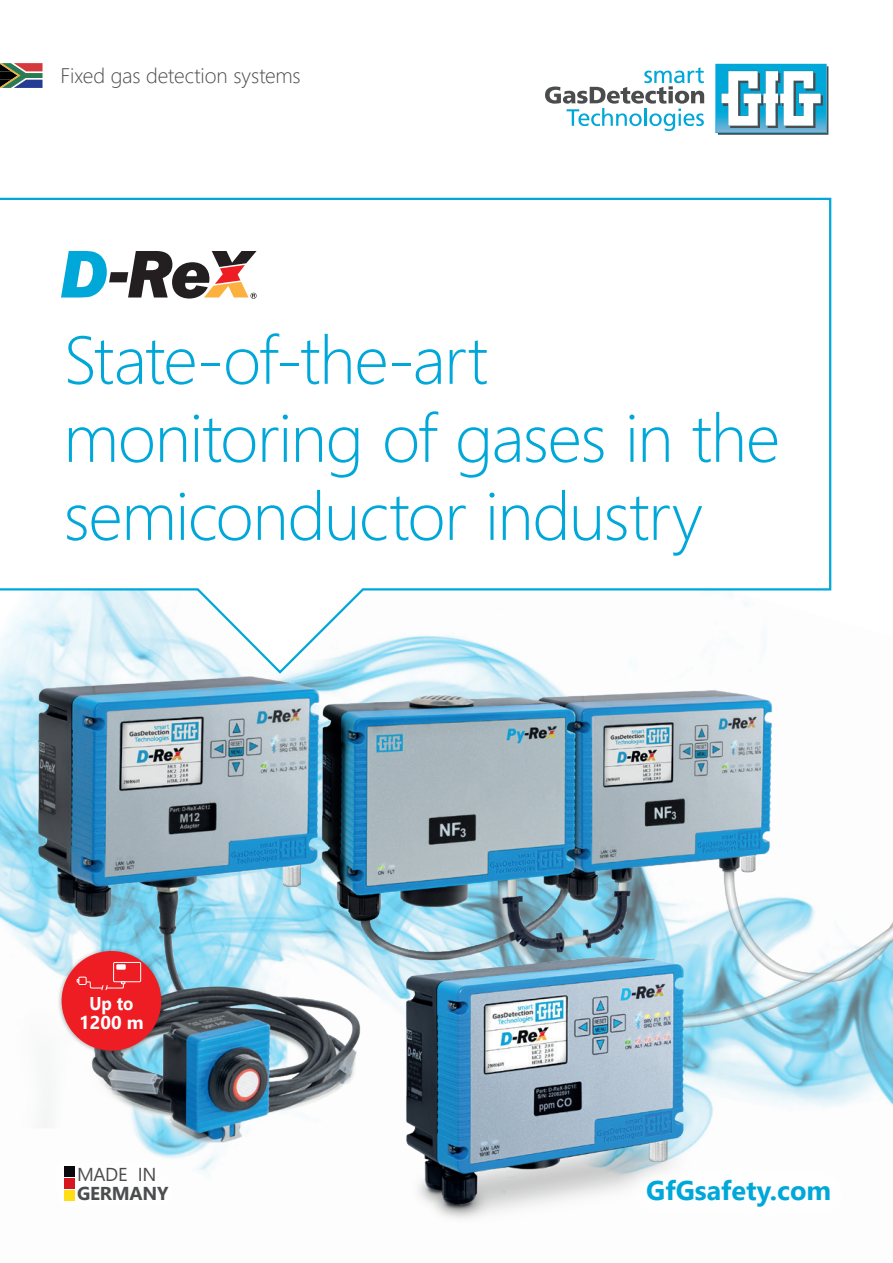
<style>
.page{position:relative;width:893px;height:1263px;background:#fff}
.page>*{position:absolute;margin:0;border:0;box-sizing:border-box;transform-origin:0 0}
.t1{font:300 67.5px/78px "Segoe UI";letter-spacing:-.02em;color:#00a7d9}
.t2{font:700 27px "Segoe UI";color:#00a7d9}
.t3{font:300 21px "Segoe UI";letter-spacing:-.005em;color:#4b4c4d}
.t4{font:700 18.75px "Segoe UI";letter-spacing:-.015em;color:#4b4c4d}
.t5{font:18.75px "Segoe UI";letter-spacing:-.02em;color:#4b4c4d}
.t6{font:700 18.45px/18.5px "Segoe UI";color:#fff;text-align:center;scale:.91 1}
</style>
<div class="page">
<svg style="left:0;top:197px;width:832px;height:333px"></svg>
<svg style="left:715px;top:64px;width:113px;height:71px"></svg>
<svg style="left:545px;top:67px;width:159px;height:64px"></svg>
<svg style="left:61px;top:251px;width:196px;height:48px"></svg>
<img style="left:0;top:530px;width:893px;height:689px">
<div style="left:57px;top:947px;width:109px;height:108px;background:#231f20;opacity:.4"></div>
<div style="left:62px;top:951px;width:99px;height:100px;background:#ee1d23;border-radius:50%"></div>
<div style="left:78px;top:977px;width:9px;height:8px;border:1px solid #fff"></div>
<div style="left:113px;top:962px;width:28px;height:20px;border:1px solid #fff"></div>
<div style="left:116px;top:964px;width:10px;height:6px;background:#fff"></div>
<svg style="left:85px;top:981px;width:40px;height:10px"></svg>
<svg style="left:0;top:1040px;width:2px;height:39px"></svg>
<div style="left:612px;top:1144px;width:253px;height:97px;background:#fff"></div>
<svg style="left:0;top:63px;width:43px;height:25px"></svg>
<p class="t3" style="left:61px;top:56px;width:242px">Fixed gas detection systems</p>
<p class="t1" style="left:63px;top:314px;width:718px">State-of-the-art monitoring of gases in the semiconductor industry</p>
<p class="t6" style="left:79px;top:993px;width:72px">Up to<br>1200 m</p>
<p class="t5" style="left:77px;top:1156px;width:81px">MADE IN</p>
<p class="t4" style="left:77px;top:1175px;width:93px">GERMANY</p>
<p class="t2" style="left:646px;top:1164px;width:187px">GfGsafety.com</p>
</div>
